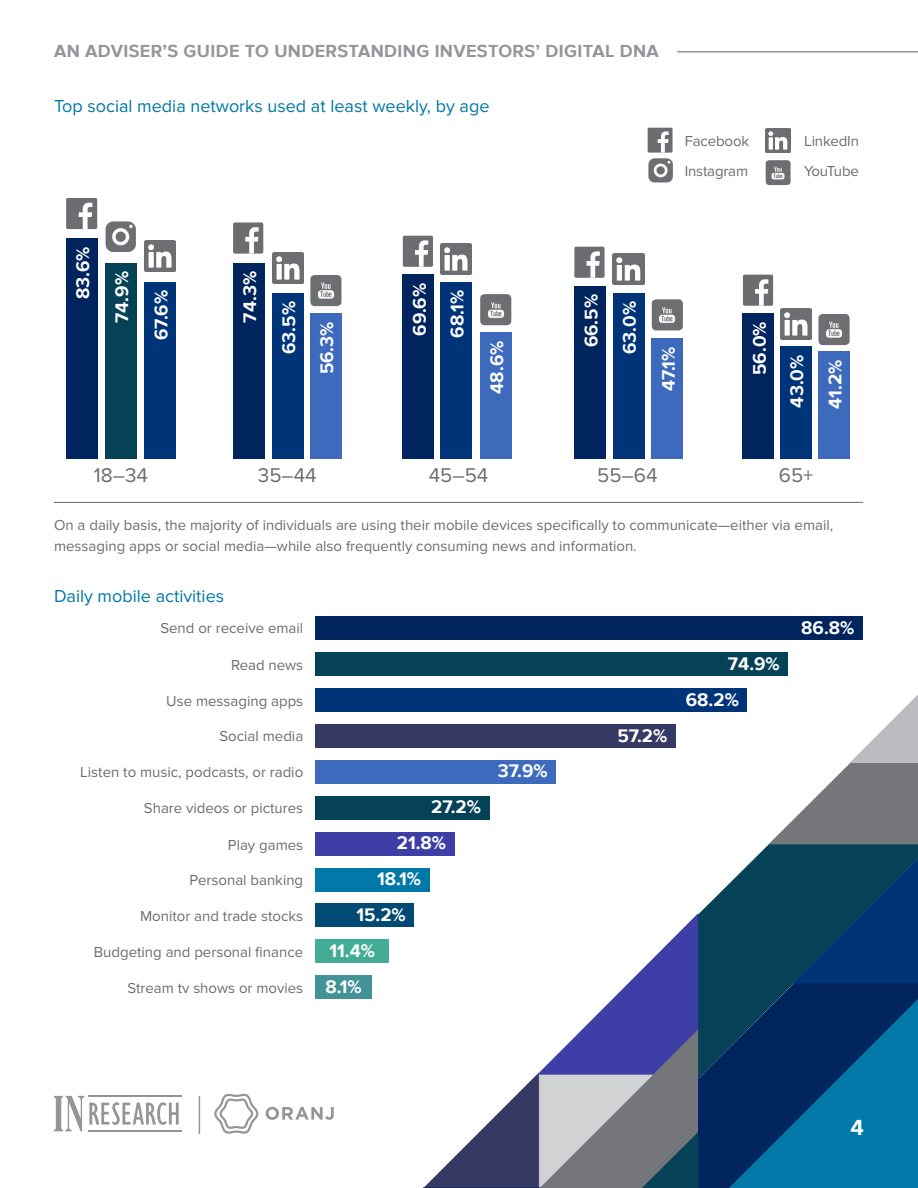
<style>
.page{position:relative;width:918px;height:1188px;background:#fff}
.page>*{position:absolute;margin:0;border:0;box-sizing:border-box;transform-origin:0 0}
.t1{font:700 22.5px "Proxima Nova";color:#fff}
.t2{font:20.7px "Proxima Nova";color:#6c6d70}
.t3{font:700 18.75px "Proxima Nova";color:#fff}
.Figures_Charts_Headi{font:18px "Proxima Nova";color:#0078a8}
.t4{font:700 18px "Proxima Nova";letter-spacing:.02em;color:#939598}
.t5{font:15px/21px "Proxima Nova";color:#6c6d70}
.t6{font:15px "Proxima Nova";letter-spacing:-.055em;color:#6c6d70}
</style>
<div class="page">
<hr style="left:677px;top:51px;width:241px;height:1px;background:#939598">
<svg style="left:754px;top:844px;width:164px;height:15px;background:#134b5f"></svg>
<svg style="left:698px;top:859px;width:220px;height:329px;background:#174866"></svg>
<svg style="left:583px;top:913px;width:115px;height:115px"></svg>
<svg style="left:793px;top:859px;width:125px;height:124px;background:#023b68"></svg>
<svg style="left:769px;top:695px;width:149px;height:149px"></svg>
<svg style="left:729px;top:999px;width:189px;height:189px;background:#004f83"></svg>
<hr style="left:88px;top:1096px;width:94px;height:1px;background:#939598">
<svg style="left:54px;top:1096px;width:125px;height:36px"></svg>
<hr style="left:88px;top:1130px;width:94px;height:1px;background:#939598">
<svg style="left:266px;top:1107px;width:68px;height:13px"></svg>
<svg style="left:214px;top:1094px;width:44px;height:40px"></svg>
<hr style="left:199px;top:1096px;width:1px;height:38px;background:#939598">
<svg style="left:423px;top:1028px;width:275px;height:160px"></svg>
<div style="left:66px;top:238px;width:31px;height:221px;background:#00245e"></div>
<div style="left:315px;top:616px;width:548px;height:24px;background:#00245e"></div>
<div style="left:105px;top:263px;width:31px;height:196px;background:#054257"></div>
<div style="left:315px;top:652px;width:473px;height:24px;background:#054257"></div>
<div style="left:145px;top:282px;width:31px;height:177px;background:#003479"></div>
<div style="left:315px;top:688px;width:432px;height:24px;background:#003479"></div>
<div style="left:310px;top:313px;width:31px;height:146px;background:#3d6abc"></div>
<div style="left:315px;top:724px;width:361px;height:23px;background:#353964"></div>
<div style="left:315px;top:760px;width:241px;height:23px;background:#3d6abc"></div>
<div style="left:315px;top:796px;width:175px;height:23px;background:#054257"></div>
<div style="left:480px;top:332px;width:31px;height:127px;background:#3d6abc"></div>
<div style="left:652px;top:338px;width:31px;height:121px;background:#3d6abc"></div>
<div style="left:818px;top:351px;width:32px;height:108px;background:#3d6abc"></div>
<div style="left:272px;top:293px;width:31px;height:166px;background:#003479"></div>
<div style="left:441px;top:282px;width:31px;height:177px;background:#003479"></div>
<div style="left:780px;top:346px;width:31px;height:113px;background:#003479"></div>
<div style="left:613px;top:293px;width:31px;height:166px;background:#003479"></div>
<div style="left:233px;top:263px;width:31px;height:196px;background:#00245e"></div>
<div style="left:403px;top:275px;width:31px;height:184px;background:#00245e"></div>
<div style="left:574px;top:286px;width:32px;height:173px;background:#00245e"></div>
<div style="left:743px;top:313px;width:31px;height:146px;background:#00245e"></div>
<div style="left:66px;top:198px;width:31px;height:31px;background:#6c6d70;border-radius:2px"></div>
<svg style="left:79px;top:203px;width:13px;height:26px"></svg>
<div style="left:648px;top:128px;width:25px;height:25px;background:#6c6d70"></div>
<svg style="left:658px;top:131px;width:11px;height:22px"></svg>
<div style="left:233px;top:222px;width:30px;height:32px;background:#6c6d70;border-radius:2px"></div>
<svg style="left:245px;top:227px;width:14px;height:27px"></svg>
<div style="left:403px;top:236px;width:30px;height:31px;background:#6c6d70;border-radius:2px"></div>
<svg style="left:415px;top:240px;width:13px;height:27px"></svg>
<div style="left:574px;top:247px;width:31px;height:31px;background:#6c6d70;border-radius:2px"></div>
<svg style="left:587px;top:251px;width:13px;height:27px"></svg>
<div style="left:743px;top:275px;width:30px;height:31px;background:#6c6d70;border-radius:2px"></div>
<svg style="left:755px;top:279px;width:13px;height:27px"></svg>
<img style="left:105px;top:221px;width:31px;height:31px">
<img style="left:648px;top:158px;width:25px;height:25px">
<img style="left:272px;top:252px;width:31px;height:31px">
<img style="left:441px;top:243px;width:31px;height:32px">
<img style="left:613px;top:253px;width:31px;height:31px">
<img style="left:780px;top:308px;width:31px;height:31px">
<img style="left:145px;top:240px;width:31px;height:31px">
<img style="left:766px;top:128px;width:25px;height:25px">
<img style="left:310px;top:275px;width:31px;height:31px">
<img style="left:766px;top:160px;width:25px;height:25px">
<img style="left:480px;top:294px;width:31px;height:31px">
<img style="left:818px;top:314px;width:32px;height:31px">
<img style="left:652px;top:299px;width:31px;height:31px">
<div style="left:315px;top:832px;width:140px;height:23px;background:#3d3ea6"></div>
<div style="left:315px;top:868px;width:114px;height:23px;background:#0078a8"></div>
<div style="left:315px;top:904px;width:99px;height:23px;background:#004a73"></div>
<div style="left:315px;top:940px;width:74px;height:23px;background:#42ac97"></div>
<div style="left:315px;top:976px;width:57px;height:23px;background:#429397"></div>
<hr style="left:54px;top:502px;width:809px;height:1px;background:#6c6d70">
<p class="t4" style="left:54px;top:41px;width:606px">AN ADVISER’S GUIDE TO UNDERSTANDING INVESTORS’ DIGITAL DNA</p>
<p class="Figures_Charts_Headi" style="left:54px;top:96px;width:437px">Top social media networks used at least weekly, by age</p>
<p class="t5" style="left:685px;top:131px;width:66px">Facebook</p>
<p class="t5" style="left:804px;top:131px;width:56px">LinkedIn</p>
<p class="t5" style="left:685px;top:161px;width:65px">Instagram</p>
<p class="t6" style="left:804px;top:163px;width:56px">YouTube</p>
<p class="t3" style="left:72px;top:299px;width:54px;rotate:-90deg">83.6%</p>
<p class="t3" style="left:111px;top:323px;width:53px;rotate:-90deg">74.9%</p>
<p class="t3" style="left:151px;top:340px;width:52px;rotate:-90deg">67.6%</p>
<p class="t3" style="left:239px;top:323px;width:53px;rotate:-90deg">74.3%</p>
<p class="t3" style="left:409px;top:336px;width:54px;rotate:-90deg">69.6%</p>
<p class="t3" style="left:580px;top:347px;width:55px;rotate:-90deg">66.5%</p>
<p class="t3" style="left:278px;top:354px;width:54px;rotate:-90deg">63.5%</p>
<p class="t3" style="left:447px;top:338px;width:49px;rotate:-90deg">68.1%</p>
<p class="t3" style="left:619px;top:354px;width:55px;rotate:-90deg">63.0%</p>
<p class="t3" style="left:316px;top:374px;width:54px;rotate:-90deg">56.3%</p>
<p class="t3" style="left:486px;top:394px;width:54px;rotate:-90deg">48.6%</p>
<p class="t3" style="left:658px;top:391px;width:46px;rotate:-90deg">47.1%</p>
<p class="t3" style="left:749px;top:375px;width:55px;rotate:-90deg">56.0%</p>
<p class="t3" style="left:786px;top:408px;width:54px;rotate:-90deg">43.0%</p>
<p class="t3" style="left:824px;top:409px;width:51px;rotate:-90deg">41.2%</p>
<p class="t2" style="left:94px;top:463px;width:56px">18–34</p>
<p class="t2" style="left:258px;top:463px;width:60px">35–44</p>
<p class="t2" style="left:429px;top:463px;width:61px">45–54</p>
<p class="t2" style="left:597px;top:463px;width:62px">55–64</p>
<p class="t2" style="left:779px;top:463px;width:36px">65+</p>
<p class="t5" style="left:54px;top:515px;width:781px">On a daily basis, the majority of individuals are using their mobile devices specifically to communicate—either via email, messaging apps or social media—while also frequently consuming news and information.</p>
<p class="Figures_Charts_Headi" style="left:54px;top:586px;width:172px">Daily mobile activities</p>
<p class="t5" style="left:160px;top:618px;width:144px">Send or receive email</p>
<p class="t5" style="left:231px;top:655px;width:74px">Read news</p>
<p class="t5" style="left:166px;top:691px;width:139px">Use messaging apps</p>
<p class="t5" style="left:219px;top:726px;width:85px">Social media</p>
<p class="t5" style="left:80px;top:762px;width:224px">Listen to music, podcasts, or radio</p>
<p class="t5" style="left:144px;top:798px;width:161px">Share videos or pictures</p>
<p class="t5" style="left:228px;top:835px;width:77px">Play games</p>
<p class="t5" style="left:190px;top:870px;width:115px">Personal banking</p>
<p class="t5" style="left:140px;top:906px;width:165px">Monitor and trade stocks</p>
<p class="t5" style="left:94px;top:942px;width:211px">Budgeting and personal finance</p>
<p class="t5" style="left:127px;top:978px;width:177px">Stream tv shows or movies</p>
<p class="t3" style="left:431px;top:796px;width:51px">27.2%</p>
<p class="t3" style="left:397px;top:832px;width:51px">21.8%</p>
<p class="t3" style="left:377px;top:868px;width:45px">18.1%</p>
<p class="t3" style="left:356px;top:904px;width:51px">15.2%</p>
<p class="t3" style="left:330px;top:940px;width:47px">11.4%</p>
<p class="t3" style="left:326px;top:976px;width:38px">8.1%</p>
<p class="t3" style="left:498px;top:760px;width:51px">37.9%</p>
<p class="t3" style="left:617px;top:724px;width:52px">57.2%</p>
<p class="t3" style="left:728px;top:653px;width:53px">74.9%</p>
<p class="t3" style="left:686px;top:688px;width:55px">68.2%</p>
<p class="t3" style="left:801px;top:617px;width:55px">86.8%</p>
<p class="t1" style="left:850px;top:1114px;width:15px">4</p>
</div>
